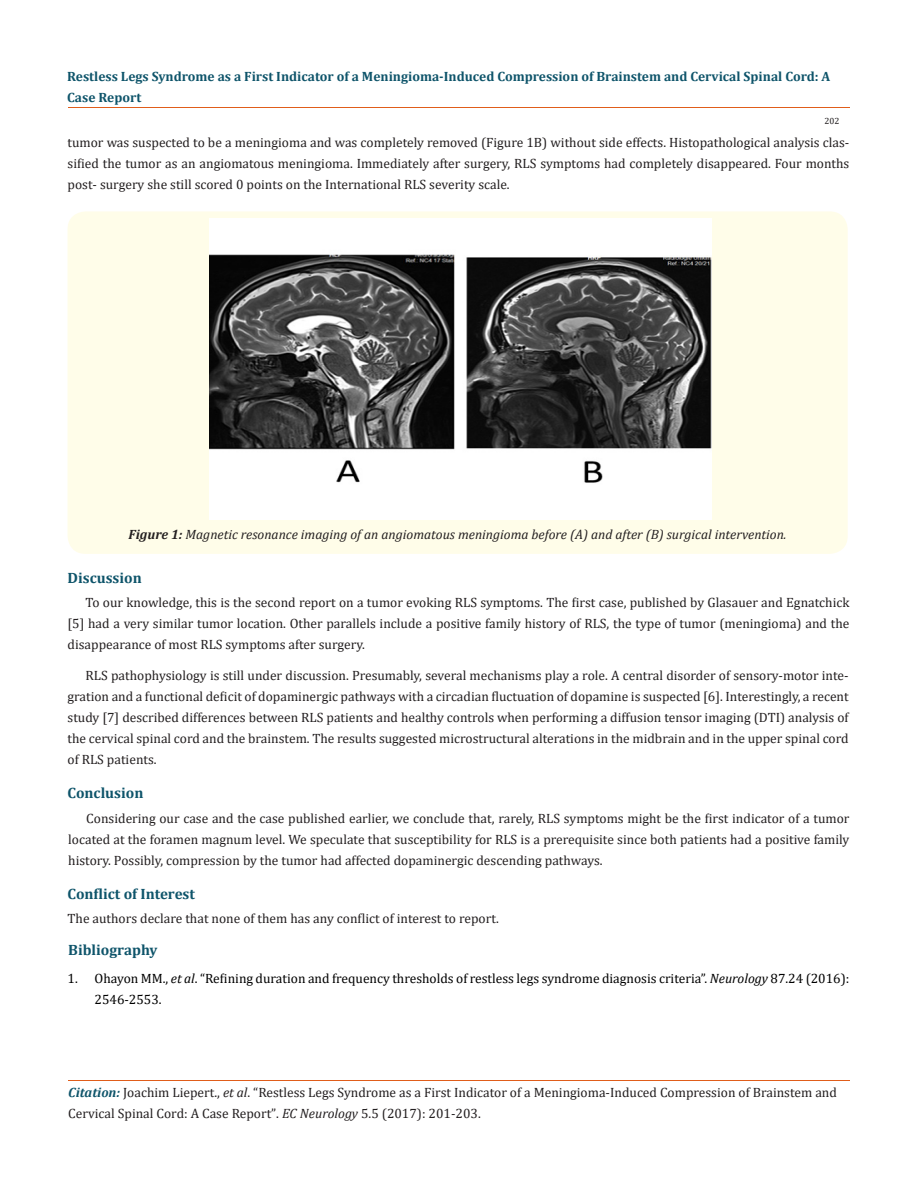
<style>
.page{position:relative;width:917px;height:1190px;background:#fff}
.page>*{position:absolute;margin:0;border:0;box-sizing:border-box;transform-origin:0 0}
.t1{font:700 15px "Cambria";color:#0e546a}
.t2{font:13.5px/21px "Cambria";color:#231f20;text-align:justify}
.t3{font:13.5px/21px "Cambria";color:#000}
.t4{font:700 13.5px/21px "Cambria";color:#0e546a}
.t5{font:italic 13.5px "Cambria";color:#231f20}
.t6{font:9px "Cambria";color:#231f20}
.s1{font-weight:700}
.s2{font-style:italic}
.s3{font-weight:700;font-style:italic;color:#0e546a}
.s4{font-size:13.35px}
</style>
<div class="page">
<hr style="left:68px;top:108px;width:781px;height:1px;background:#e05d1a">
<hr style="left:68px;top:1080px;width:781px;height:1px;background:#e05d1a">
<div style="left:68px;top:211px;width:779px;height:343px;background:#fffde9;border-radius:18px"></div>
<img style="left:209px;top:219px;width:502px;height:300px">
<p class="t4" style="left:67px;top:65px;width:764px">Restless Legs Syndrome as a First Indicator of a Meningioma-Induced Compression of Brainstem and Cervical Spinal Cord: A<br>Case Report</p>
<p class="t6" style="left:824px;top:116px;width:16px">202</p>
<p class="t2" style="left:68px;top:132px;width:783px">tumor was suspected to be a meningioma and was completely removed (Figure 1B) without side effects. Histopathological analysis clas&shy;sified the tumor as an angiomatous meningioma. Immediately after surgery, RLS symptoms had completely disappeared. Four months post- surgery she still scored 0 points on the International RLS severity scale.</p>
<p class="t5" style="left:128px;top:525px;width:659px"><span class="s1">Figure 1:</span> Magnetic resonance imaging of an angiomatous meningioma before (A) and after (B) surgical intervention.</p>
<p class="t1" style="left:68px;top:567px;width:76px">Discussion</p>
<p class="t2" style="left:68px;top:592px;width:783px;text-indent:18px">To our knowledge, this is the second report on a tumor evoking RLS symptoms. The first case, published by Glasauer and Egnatchick [5] had a very similar tumor location. Other parallels include a positive family history of RLS, the type of tumor (meningioma) and the disappearance of most RLS symptoms after surgery.</p>
<p class="t2" style="left:68px;top:664px;width:782px;text-indent:18px">RLS pathophysiology is still under discussion. Presumably, several mechanisms play a role. A central disorder of sensory-motor inte&shy;gration and a functional deficit of dopaminergic pathways with a circadian fluctuation of dopamine is suspected [6]. Interestingly, a recent study [7] described differences between RLS patients and healthy controls when performing a diffusion tensor imaging (DTI) analysis of the cervical spinal cord and the brainstem. The results suggested microstructural alterations in the midbrain and in the upper spinal cord of RLS patients.</p>
<p class="t1" style="left:68px;top:782px;width:77px">Conclusion</p>
<p class="t2" style="left:68px;top:808px;width:782px;text-indent:18px">Considering our case and the case published earlier, we conclude that, rarely, RLS symptoms might be the first indicator of a tumor located at the foramen magnum level. We speculate that susceptibility for RLS is a prerequisite since both patients had a positive family history. Possibly, compression by the tumor had affected dopaminergic descending pathways.</p>
<p class="t1" style="left:68px;top:883px;width:129px">Conflict of Interest</p>
<p class="t2" style="left:68px;top:907px;width:433px">The authors declare that none of them has any conflict of interest to report.</p>
<p class="t1" style="left:68px;top:938px;width:91px">Bibliography</p>
<p class="t3" style="left:94px;top:967px;width:756px;text-indent:-27px">1. Ohayon MM., <span class="s2">et al</span>. “Refining duration and frequency thresholds of restless legs syndrome diagnosis criteria”. <span class="s2">Neurology</span> 87.24 (2016):<br>2546-2553.</p>
<p class="t2" style="left:68px;top:1081px;width:770px"><span class="s3">Citation:</span> Joachim Liepert., <span class="s2">et al</span>. “Restless Legs Syndrome as a First Indicator of a Meningioma-Induced Compression of Brainstem and<br>Cervical Spinal Cord: A Case Report”<span class="s4">.</span> <span class="s2">EC Neurology</span> <span class="s4">5</span>.5 (2017): 201-203.</p>
</div>
